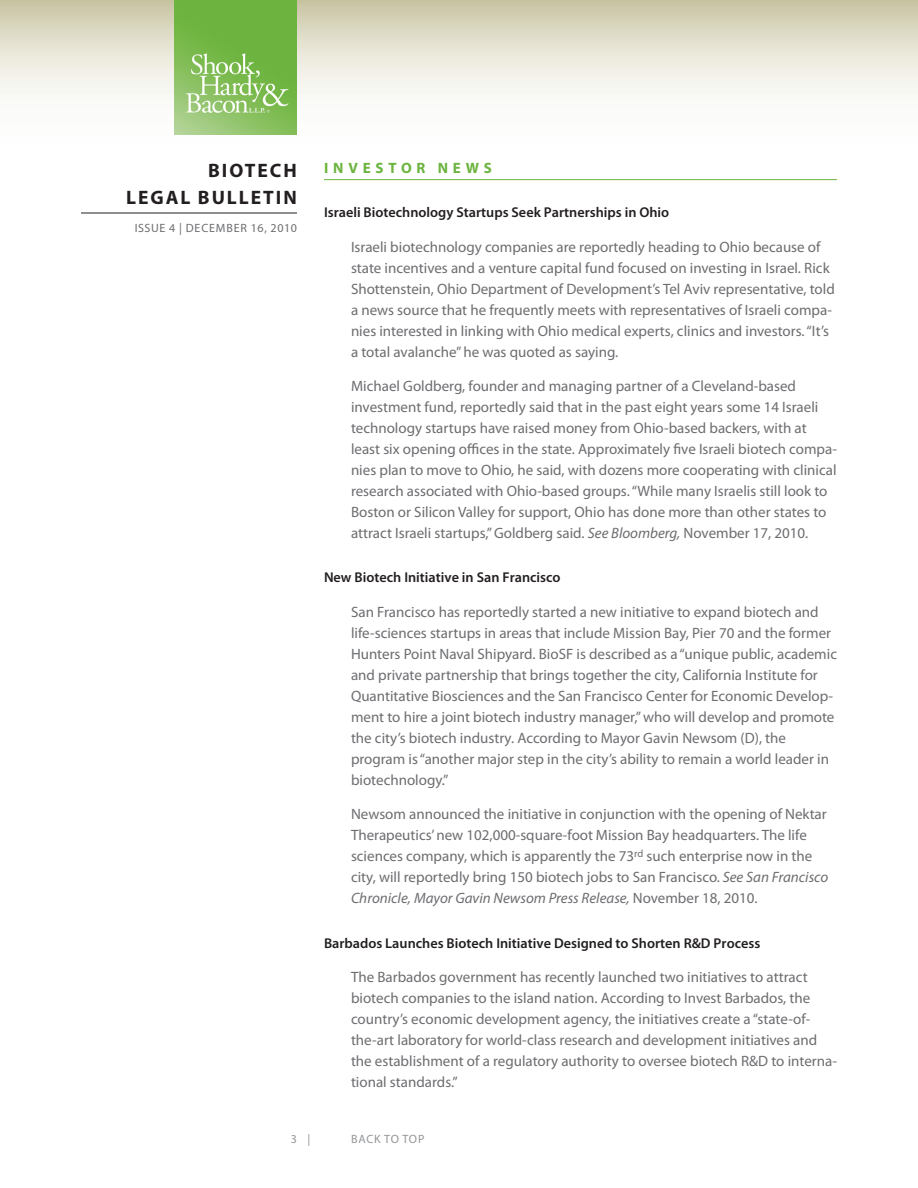
<style>
.page{position:relative;width:918px;height:1188px;background:#fff}
.page>*{position:absolute;margin:0;border:0;box-sizing:border-box;transform-origin:0 0}
.t1{font:700 19.5px/27px "Myriad Pro";letter-spacing:.1em;color:#231f20;text-align:right}
.Body{font:15px/21px "Myriad Pro";color:#6c6d70}
.Head{font:700 15px "Myriad Pro";letter-spacing:.32em;color:#6cb43f}
.Subhead{font:600 14.25px "Myriad Pro";color:#231f20}
.t2{font:12px "Myriad Pro";letter-spacing:.05em;color:#6c6d70}
.Body-2{font:12px "Myriad Pro";letter-spacing:.06em;color:#939598}
.s1{font-style:italic}
</style>
<div class="page">
<svg style="left:0;top:0;width:918px;height:135px"></svg>
<hr style="left:81px;top:213px;width:216px;height:1px;background:#231f20">
<img style="left:175px;top:0;width:122px;height:135px">
<hr style="left:324px;top:179px;width:513px;height:1px;background:#6cb43f">
<h1 class="t1" style="left:126px;top:156px;width:172px">BIOTECH<br>LEGAL BULLETIN</h1>
<p class="t2" style="left:135px;top:221px;width:164px">ISSUE 4 | DECEMBER 16, 2010</p>
<p class="Head" style="left:324px;top:158px;width:169px">INVESTOR NEWS</p>
<p class="Subhead" style="left:324px;top:203px;width:347px">Israeli Biotechnology Startups Seek Partnerships in Ohio</p>
<p class="Body" style="left:351px;top:236px;width:485px">Israeli biotechnology companies are reportedly heading to Ohio because of state incentives and a venture capital fund focused on investing in Israel. Rick Shottenstein, Ohio Department of Development’s Tel Aviv representative, told a news source that he frequently meets with representatives of Israeli compa&shy;nies interested in linking with Ohio medical experts, clinics and investors. “It’s a total avalanche” he was quoted as saying.</p>
<p class="Body" style="left:351px;top:376px;width:488px">Michael Goldberg, founder and managing partner of a Cleveland-based investment fund, reportedly said that in the past eight years some 14 Israeli technology startups have raised money from Ohio-based backers, with at least six opening offices in the state. Approximately five Israeli biotech compa&shy;nies plan to move to Ohio, he said, with dozens more cooperating with clinical research associated with Ohio-based groups. “While many Israelis still look to Boston or Silicon Valley for support, Ohio has done more than other states to attract Israeli startups,” Goldberg said. <span class="s1">See Bloomberg,</span> November 17, 2010.</p>
<p class="Subhead" style="left:324px;top:569px;width:238px">New Biotech Initiative in San Francisco</p>
<p class="Body" style="left:351px;top:601px;width:488px">San Francisco has reportedly started a new initiative to expand biotech and life-sciences startups in areas that include Mission Bay, Pier 70 and the former Hunters Point Naval Shipyard. BioSF is described as a “unique public, academic and private partnership that brings together the city, California Institute for Quantitative Biosciences and the San Francisco Center for Economic Develop&shy;ment to hire a joint biotech industry manager,” who will develop and promote the city’s biotech industry. According to Mayor Gavin Newsom (D), the program is “another major step in the city’s ability to remain a world leader in biotechnology.”</p>
<p class="Body" style="left:351px;top:804px;width:479px">Newsom announced the initiative in conjunction with the opening of Nektar Therapeutics’ new 102,000-square-foot Mission Bay headquarters. The life sciences company, which is apparently the 73<sup>rd</sup> such enterprise now in the city, will reportedly bring 150 biotech jobs to San Francisco. <span class="s1">See San Francisco Chronicle, Mayor Gavin Newsom Press Release,</span> November 18, 2010.</p>
<p class="Subhead" style="left:324px;top:934px;width:438px">Barbados Launches Biotech Initiative Designed to Shorten R&amp;D Process</p>
<p class="Body" style="left:351px;top:966px;width:488px">The Barbados government has recently launched two initiatives to attract biotech companies to the island nation. According to Invest Barbados, the country’s economic development agency, the initiatives create a “state-of&shy;the-art laboratory for world-class research and development initiatives and the establishment of a regulatory authority to oversee biotech R&amp;D to interna&shy;tional standards.”</p>
<p class="Body-2" style="left:291px;top:1132px;width:21px">3 |</p>
<p class="Body-2" style="left:351px;top:1132px;width:75px">BACK TO TOP</p>
</div>
